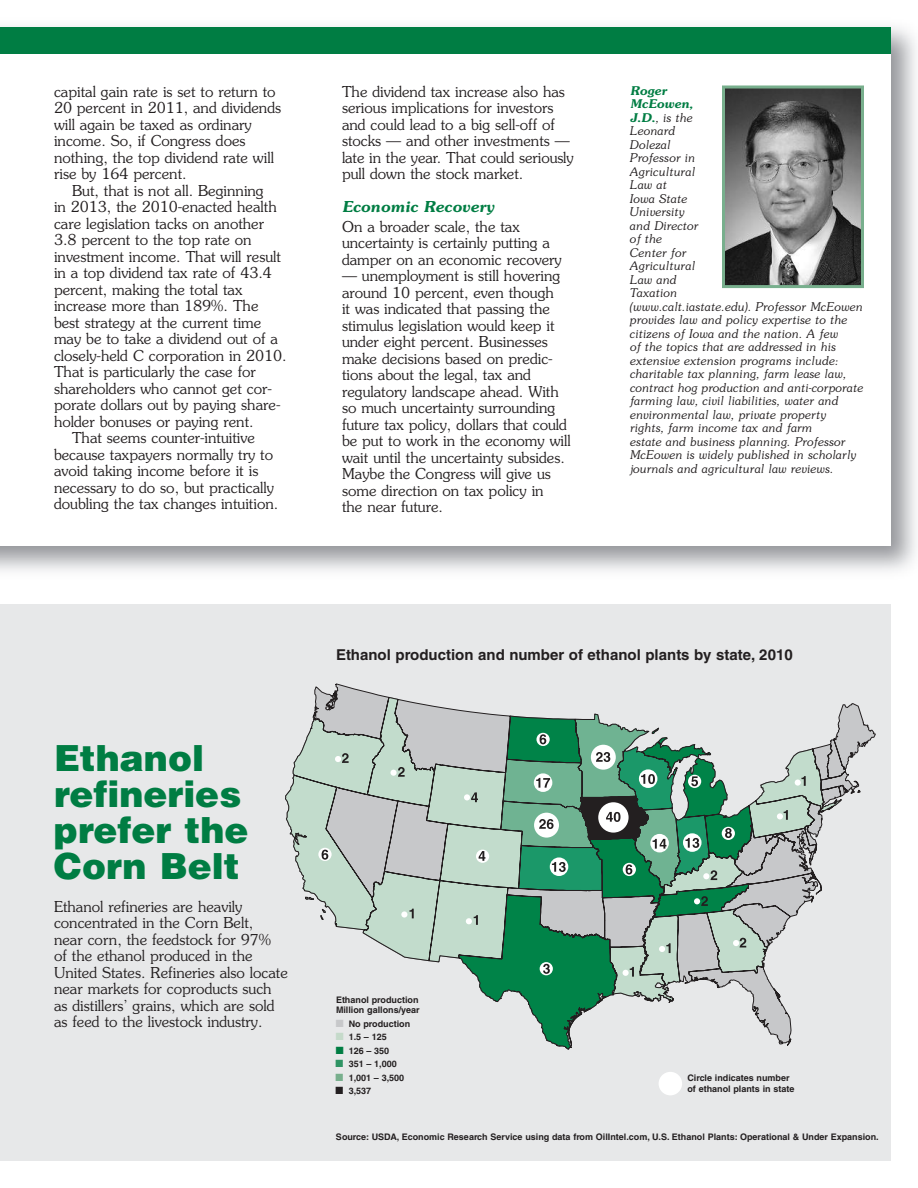
<style>
.page{position:relative;width:918px;height:1188px;background:#fff}
.page>*{position:absolute;margin:0;border:0;box-sizing:border-box;transform-origin:0 0}
.t1{font:900 36px/36px "Helvetica";color:#007d43}
.t2{font:300 15px/16.5px "Souvenir";color:#231f20}
.t3{font:700 15px "Helvetica";color:#231f20}
.t4{font:italic 600 15px "Souvenir";color:#007d43}
.t5{font:italic 300 12px/13.5px "Souvenir";color:#231f20}
.t6{font:700 9px/13.5px "Helvetica";color:#231f20}
.s1{font-weight:600;color:#007d43}
</style>
<div class="page">
<div style="left:0;top:604px;width:891px;height:557px;background:#e7e8e9"></div>
<img style="left:726px;top:90px;width:134px;height:194px">
<div style="left:722px;top:86px;width:142px;height:202px;border:3px solid #78af8d"></div>
<div style="left:0;top:27px;width:891px;height:27px;background:#007d43"></div>
<div style="left:659px;top:1072px;width:23px;height:23px;background:#fff;border-radius:50%"></div>
<svg style="left:285px;top:684px;width:590px;height:366px"></svg>
<p class="t2" style="left:54px;top:83px;width:229px">capital gain rate is set to return to<br>20 percent in 2011, and dividends will again be taxed as ordinary income. So, if Congress does nothing, the top dividend rate will rise by 164 percent.</p>
<p class="t2" style="left:72px;top:182px;width:193px">But, that is not all. Beginning</p>
<p class="t2" style="left:54px;top:199px;width:224px">in 2013, the 2010-enacted health</p>
<p class="t2" style="left:54px;top:215px;width:212px">care legislation tacks on another</p>
<p class="t2" style="left:54px;top:232px;width:199px">3.8 percent to the top rate on</p>
<p class="t2" style="left:54px;top:248px;width:229px">investment income. That will result</p>
<p class="t2" style="left:54px;top:265px;width:219px">in a top dividend tax rate of 43.4</p>
<p class="t2" style="left:54px;top:281px;width:190px">percent, making the total tax</p>
<p class="t2" style="left:54px;top:298px;width:206px">increase more than 189%. The</p>
<p class="t2" style="left:54px;top:314px;width:209px">best strategy at the current time</p>
<p class="t2" style="left:54px;top:331px;width:226px">may be to take a dividend out of a</p>
<p class="t2" style="left:54px;top:347px;width:234px">closely-held C corporation in 2010.</p>
<p class="t2" style="left:54px;top:364px;width:203px">That is particularly the case for</p>
<p class="t2" style="left:54px;top:380px;width:220px">shareholders who cannot get cor-</p>
<p class="t2" style="left:54px;top:397px;width:228px">porate dollars out by paying share-</p>
<p class="t2" style="left:54px;top:413px;width:201px">holder bonuses or paying rent.</p>
<p class="t2" style="left:72px;top:430px;width:184px">That seems counter-intuitive</p>
<p class="t2" style="left:54px;top:446px;width:221px">because taxpayers normally try to</p>
<p class="t2" style="left:54px;top:463px;width:206px">avoid taking income before it is</p>
<p class="t2" style="left:54px;top:479px;width:221px">necessary to do so, but practically</p>
<p class="t2" style="left:54px;top:496px;width:226px">doubling the tax changes intuition.</p>
<p class="t2" style="left:342px;top:83px;width:233px">The dividend tax increase also has serious implications for investors and could lead to a big sell-off of stocks — and other investments — late in the year. That could seriously pull down the stock market.</p>
<p class="t4" style="left:342px;top:198px;width:154px">Economic Recovery</p>
<p class="t2" style="left:342px;top:218px;width:221px">On a broader scale, the tax uncertainty is certainly putting a damper on an economic recovery</p>
<p class="t2" style="left:342px;top:268px;width:230px">— unemployment is still hovering around 10 percent, even though<br>it was indicated that passing the stimulus legislation would keep it under eight percent. Businesses make decisions based on predic&shy;tions about the legal, tax and regulatory landscape ahead. With so much uncertainty surrounding future tax policy, dollars that could be put to work in the economy will wait until the uncertainty subsides.<br>Maybe the Congress will give us some direction on tax policy in<br>the near future.</p>
<p class="t5" style="left:630px;top:84px;width:235px"><span class="s1">Roger<br>McEowen,<br>J.D.</span>, is the<br>Leonard<br>Dolezal<br>Professor in<br>Agricultural<br>Law at<br>Iowa State<br>University<br>and Director<br>of the<br>Center for<br>Agricultural<br>Law and<br>Taxation<br>(www.calt.iastate.edu). Professor McEowen provides law and policy expertise to the citizens of Iowa and the nation. A few<br>of the topics that are addressed in his extensive extension programs include: charitable tax planning, farm lease law, contract hog production and anti-corporate farming law, civil liabilities, water and environmental law, private property rights, farm income tax and farm<br>estate and business planning. Professor<br>McEowen is widely published in scholarly journals and agricultural law reviews.</p>
<h1 class="t1" style="left:54px;top:740px;width:196px">Ethanol refineries prefer the<br>Corn Belt</h1>
<p class="t2" style="left:54px;top:898px;width:235px">Ethanol refineries are heavily concentrated in the Corn Belt,<br>near corn, the feedstock for 97%<br>of the ethanol produced in the United States. Refineries also locate near markets for coproducts such as distillers’ grains, which are sold as feed to the livestock industry.</p>
<p class="t3" style="left:336px;top:649px;width:458px">Ethanol production and number of ethanol plants by state, 2010</p>
<p class="t6" style="left:336px;top:995px;width:85px;line-height:10.5px">Ethanol production<br>Million gallons/year</p>
<p class="t6" style="left:349px;top:1018px;width:63px">No production<br>1.5 – 125<br>126 – 350<br>351 – 1,000<br>1,001 – 3,500<br>3,537</p>
<p class="t6" style="left:336px;top:1131px;width:544px">Source: USDA, Economic Research Service using data from OilIntel.com, U.S. Ethanol Plants: Operational &amp; Under Expansion.</p>
<p class="t6" style="left:687px;top:1074px;width:108px;line-height:10.5px">Circle indicates number of ethanol plants in state</p>
</div>
